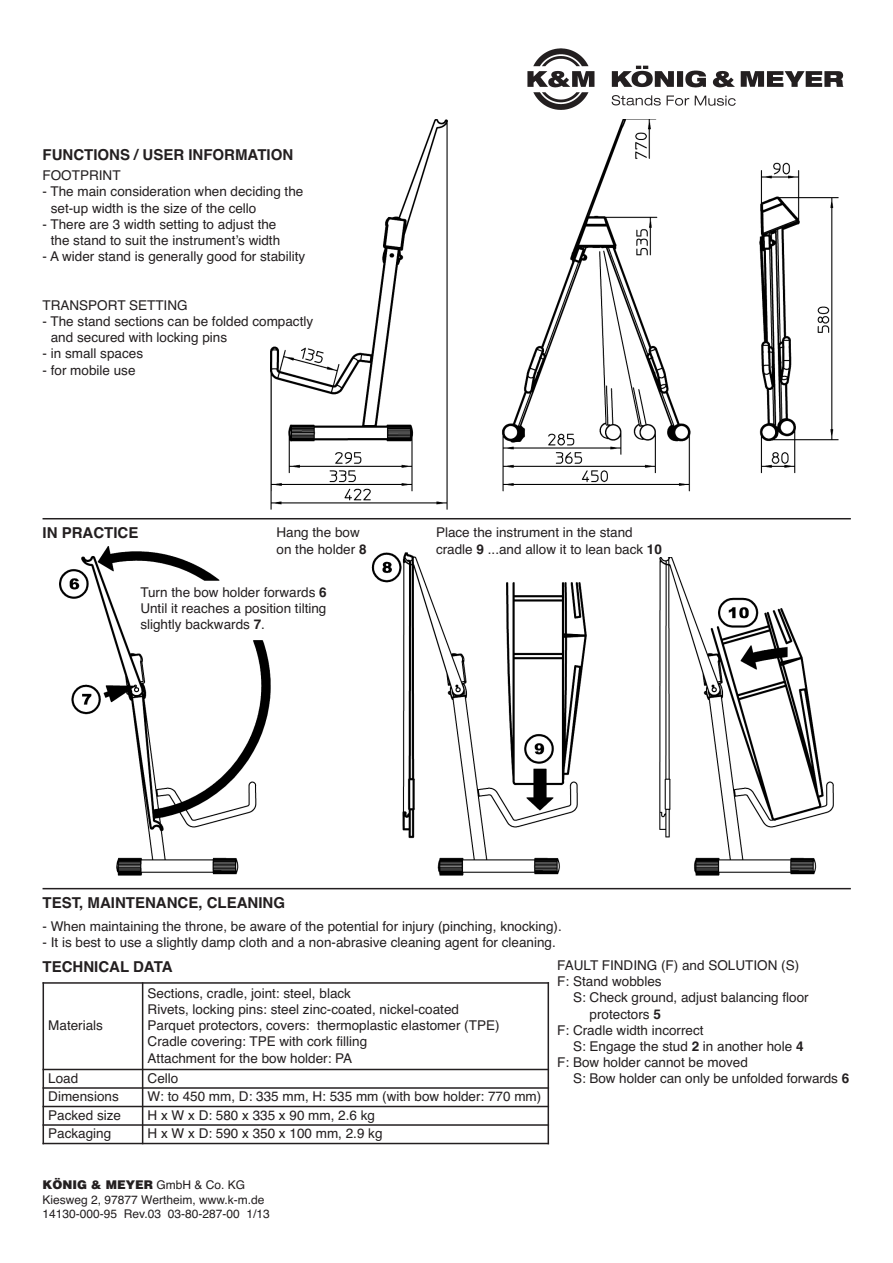
<style>
.page{position:relative;width:893px;height:1263px;background:#fff}
.page>*{position:absolute;margin:0;border:0;box-sizing:border-box;transform-origin:0 0}
.t1{font:700 15px "Helvetica";color:#231f20}
.t2{font:13.5px/16.2px "Helvetica";color:#231f20}
.t3{font:12px/14.4px "Helvetica";color:#231f20}
.t4{font:900 12px "Helvetica LT";color:#231f20}
.s1{color:#fff}
.s2{font-weight:700}
.s3{font-family:"Helvetica";font-weight:400}
</style>
<div class="page">
<img style="left:271px;top:119px;width:568px;height:391px">
<div style="left:43px;top:149px;width:293px;height:15px;background:#fff"></div>
<hr style="left:43px;top:982px;width:1px;height:162px;background:#231f20">
<hr style="left:142px;top:982px;width:1px;height:162px;background:#231f20">
<hr style="left:547px;top:982px;width:2px;height:162px;background:#231f20">
<hr style="left:43px;top:982px;width:506px;height:2px;background:#231f20">
<hr style="left:43px;top:1069px;width:506px;height:1px;background:#231f20">
<hr style="left:43px;top:1087px;width:506px;height:2px;background:#231f20">
<hr style="left:43px;top:1106px;width:506px;height:1px;background:#231f20">
<hr style="left:43px;top:1124px;width:506px;height:2px;background:#231f20">
<hr style="left:43px;top:1143px;width:506px;height:1px;background:#231f20">
<hr style="left:43px;top:518px;width:807px;height:1px;background:#231f20">
<hr style="left:43px;top:888px;width:807px;height:1px;background:#231f20">
<img style="left:60px;top:546px;width:773px;height:330px">
<img style="left:527px;top:48px;width:317px;height:61px">
<div style="left:140px;top:587px;width:204px;height:47px;background:#fff"></div>
<div style="left:276px;top:527px;width:96px;height:30px;background:#fff"></div>
<div style="left:436px;top:527px;width:414px;height:30px;background:#fff"></div>
<p class="t1" style="left:43px;top:149px;width:252px">FUNCTIONS / USER INFORMATION</p>
<p class="t2" style="left:43px;top:169px;width:79px">FOOTPRINT</p>
<p class="t2" style="left:43px;top:185px;width:262px">- The main consideration when deciding the</p>
<p class="t2" style="left:43px;top:201px;width:215px"><span class="s1">-</span> set-up width is the size of the cello</p>
<p class="t2" style="left:43px;top:217px;width:235px">- There are 3 width setting to adjust the</p>
<p class="t2" style="left:43px;top:233px;width:239px"><span class="s1">-</span> the stand to suit the instrument’s width</p>
<p class="t2" style="left:43px;top:250px;width:264px">- A wider stand is generally good for stability</p>
<p class="t2" style="left:43px;top:298px;width:147px">TRANSPORT SETTING</p>
<p class="t2" style="left:43px;top:314px;width:272px">- The stand sections can be folded compactly</p>
<p class="t2" style="left:43px;top:331px;width:186px"><span class="s1">-</span> and secured with locking pins</p>
<p class="t2" style="left:43px;top:347px;width:102px">- in small spaces</p>
<p class="t2" style="left:43px;top:363px;width:94px">- for mobile use</p>
<p class="t1" style="left:43px;top:528px;width:97px">IN PRACTICE</p>
<p class="t2" style="left:276px;top:526px;width:92px">Hang the bow on the holder <span class="s2">8</span></p>
<p class="t2" style="left:436px;top:526px;width:227px">Place the instrument in the stand cradle <span class="s2">9</span> ...and allow it to lean back <span class="s2">10</span></p>
<p class="t2" style="left:140px;top:585px;width:188px;text-align:justify">Turn the bow holder forwards <span class="s2">6<br></span>Until it reaches a position tilting slightly backwards <span class="s2">7</span>.</p>
<p class="t1" style="left:43px;top:898px;width:244px">TEST, MAINTENANCE, CLEANING</p>
<p class="t2" style="left:43px;top:919px;width:521px">- When maintaining the throne, be aware of the potential for injury (pinching, knocking).</p>
<p class="t2" style="left:43px;top:935px;width:515px">- It is best to use a slightly damp cloth and a non-abrasive cleaning agent for cleaning.</p>
<p class="t1" style="left:43px;top:961px;width:131px">TECHNICAL DATA</p>
<p class="t2" style="left:48px;top:1019px;width:56px">Materials</p>
<p class="t2" style="left:148px;top:986px;width:353px">Sections, cradle, joint: steel, black<br>Rivets, locking pins: steel zinc-coated, nickel-coated Parquet protectors, covers: thermoplastic elastomer (TPE)<br>Cradle covering: TPE with cork filling<br>Attachment for the bow holder: PA</p>
<p class="t2" style="left:48px;top:1071px;width:32px">Load</p>
<p class="t2" style="left:148px;top:1071px;width:32px">Cello</p>
<p class="t2" style="left:48px;top:1090px;width:72px">Dimensions</p>
<p class="t2" style="left:148px;top:1090px;width:395px">W: to 450 mm, D: 335 mm, H: 535 mm (with bow holder: 770 mm)</p>
<p class="t2" style="left:48px;top:1108px;width:74px">Packed size</p>
<p class="t2" style="left:148px;top:1108px;width:229px">H x W x D: 580 x 335 x 90 mm, 2.6 kg</p>
<p class="t2" style="left:48px;top:1127px;width:65px">Packaging</p>
<p class="t2" style="left:148px;top:1127px;width:236px">H x W x D: 590 x 350 x 100 mm, 2.9 kg</p>
<p class="t4" style="left:43px;top:1180px;width:204px">KÖNIG &amp; MEYER <span class="s3">GmbH &amp; Co. KG</span></p>
<p class="t3" style="left:43px;top:1194px;width:229px">Kiesweg 2, 97877 Wertheim, www.k-m.de<br>14130-000-95 Rev.03 03-80-287-00 1/13</p>
<p class="t2" style="left:557px;top:958px;width:293px">FAULT FINDING (F) and SOLUTION (S)<br>F: Stand wobbles<br><span class="s1">F:</span> S: Check ground, adjust balancing floor<br><span class="s1">F: S:</span> protectors <span class="s2">5<br></span>F: Cradle width incorrect<br><span class="s1">F:</span> S: Engage the stud <span class="s2">2</span> in another hole <span class="s2">4<br></span>F: Bow holder cannot be moved<br><span class="s1">F:</span> S: Bow holder can only be unfolded forwards <span class="s2">6</span></p>
</div>
